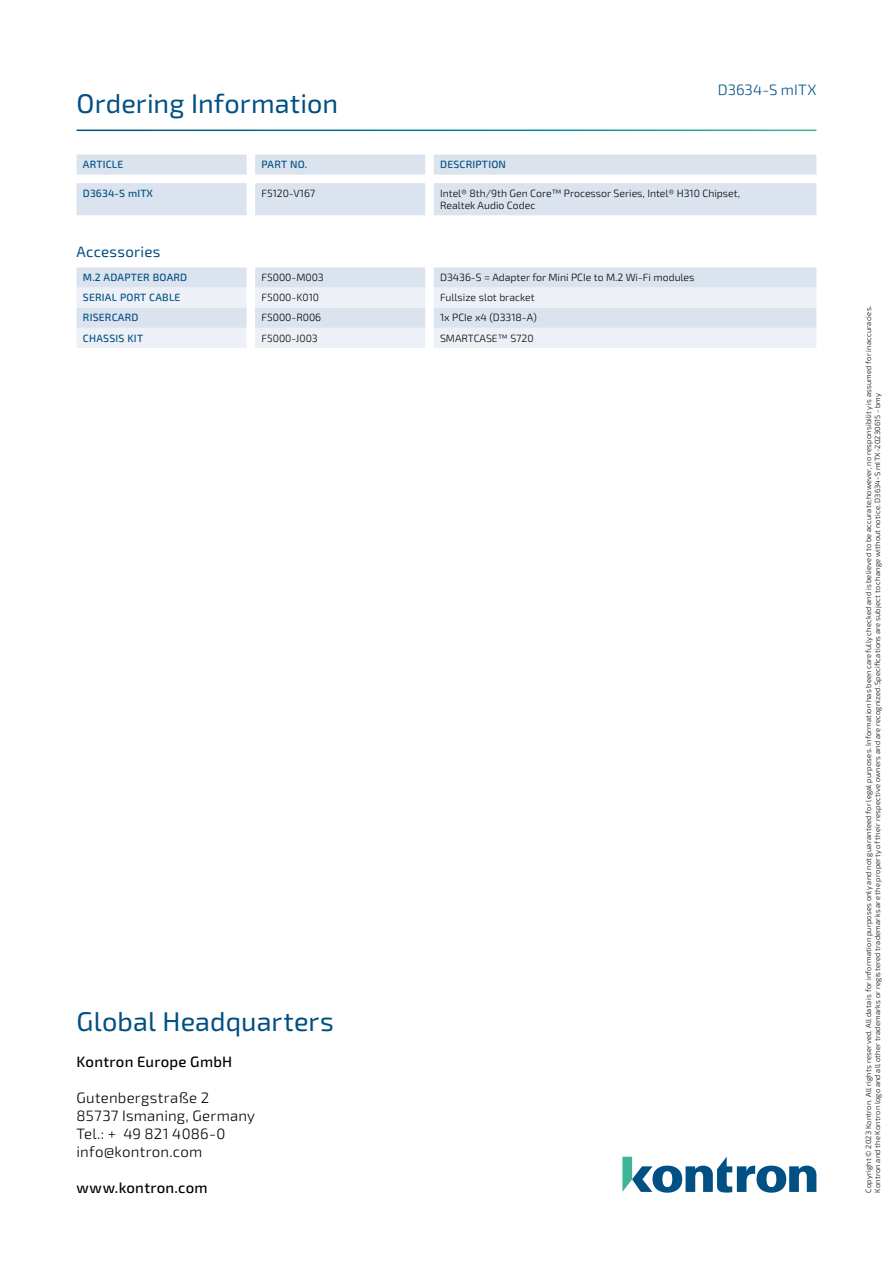
<style>
.page{position:relative;width:893px;height:1263px;background:#fff}
.page>*{position:absolute;margin:0;border:0;box-sizing:border-box;transform-origin:0 0}
.t1{font:27px "Sn T";letter-spacing:.005em;color:#005083}
.t2{font:27px "Kontron";letter-spacing:.005em;color:#005083}
.t3{font:300 15px/18px "Sn T";letter-spacing:.015em;color:#000}
.t4{font:500 15px "Sn T";letter-spacing:.015em;color:#000}
.t5{font:300 15px "Sn T";letter-spacing:.005em;color:#005083}
.t6{font:15px "Kontron";letter-spacing:.02em;color:#005083}
.t7{font:300 10.5px/12px "Sn T";color:#000}
.t8{font:500 10.5px "Sn T";letter-spacing:.02em;color:#005083}
.t9{font:300 7.5px/9px "Sn T";letter-spacing:.025em;color:#000}
</style>
<div class="page">
<svg style="left:622px;top:1157px;width:194px;height:36px"></svg>
<svg style="left:77px;top:155px;width:739px;height:60px"></svg>
<svg style="left:77px;top:267px;width:739px;height:81px;background:#e4eaf2"></svg>
<h1 class="t1" style="left:77px;top:87px;width:263px">Ordering Information</h1>
<h2 class="t5" style="left:718px;top:81px;width:100px">D3634-S mITX</h2>
<h3 class="t8" style="left:83px;top:158px;width:42px">ARTICLE</h3>
<h3 class="t8" style="left:262px;top:158px;width:47px">PART NO.</h3>
<h3 class="t8" style="left:440px;top:158px;width:67px">DESCRIPTION</h3>
<h3 class="t8" style="left:83px;top:187px;width:72px">D3634-S mITX</h3>
<h3 class="t7" style="left:261px;top:187px;width:55px">F5120-V167</h3>
<h3 class="t7" style="left:440px;top:187px;width:301px">Intel® 8th/9th Gen Core™ Processor Series, Intel® H310 Chipset,<br>Realtek Audio Codec</h3>
<h2 class="t6" style="left:77px;top:243px;width:85px">Accessories</h2>
<h3 class="t8" style="left:83px;top:271px;width:106px">M.2 ADAPTER BOARD</h3>
<h3 class="t7" style="left:261px;top:272px;width:64px">F5000-M003</h3>
<h3 class="t7" style="left:440px;top:272px;width:256px">D3436-S = Adapter for Mini PCIe to M.2 Wi-Fi modules</h3>
<h3 class="t8" style="left:83px;top:291px;width:99px">SERIAL PORT CABLE</h3>
<h3 class="t7" style="left:261px;top:292px;width:59px">F5000-K010</h3>
<h3 class="t7" style="left:440px;top:292px;width:96px">Fullsize slot bracket</h3>
<h3 class="t8" style="left:83px;top:312px;width:57px">RISERCARD</h3>
<h3 class="t7" style="left:261px;top:312px;width:61px">F5000-R006</h3>
<h3 class="t7" style="left:440px;top:312px;width:98px">1x PCIe x4 (D3318-A)</h3>
<h3 class="t8" style="left:83px;top:332px;width:62px">CHASSIS KIT</h3>
<h3 class="t7" style="left:261px;top:332px;width:58px">F5000-J003</h3>
<h3 class="t7" style="left:440px;top:332px;width:95px">SMARTCASE™ S720</h3>
<h1 class="t2" style="left:77px;top:1005px;width:259px">Global Headquarters</h1>
<h2 class="t4" style="left:77px;top:1052px;width:157px">Kontron Europe GmbH</h2>
<h2 class="t3" style="left:77px;top:1089px;width:180px">Gutenbergstraße 2<br>85737 Ismaning, Germany<br>Tel.: + 49 821 4086-0 info@kontron.com</h2>
<h2 class="t4" style="left:77px;top:1178px;width:133px">www.kontron.com</h2>
<p class="t9" style="left:864px;top:1193px;width:888px;rotate:-90deg">Copyright © 2023 Kontron. All rights reserved. All data is for information purposes only and not guaranteed for legal purposes. Information has been carefully checked and is believed to be accurate;however, no responsibility is assumed for inaccuracies.<br>Kontron and the Kontron logo and all other trademarks or registered trademarks are the property of their respective owners and are recognized.Specifications are subject to change without notice. D3634-S mITX-20230615 - bmy</p>
</div>
